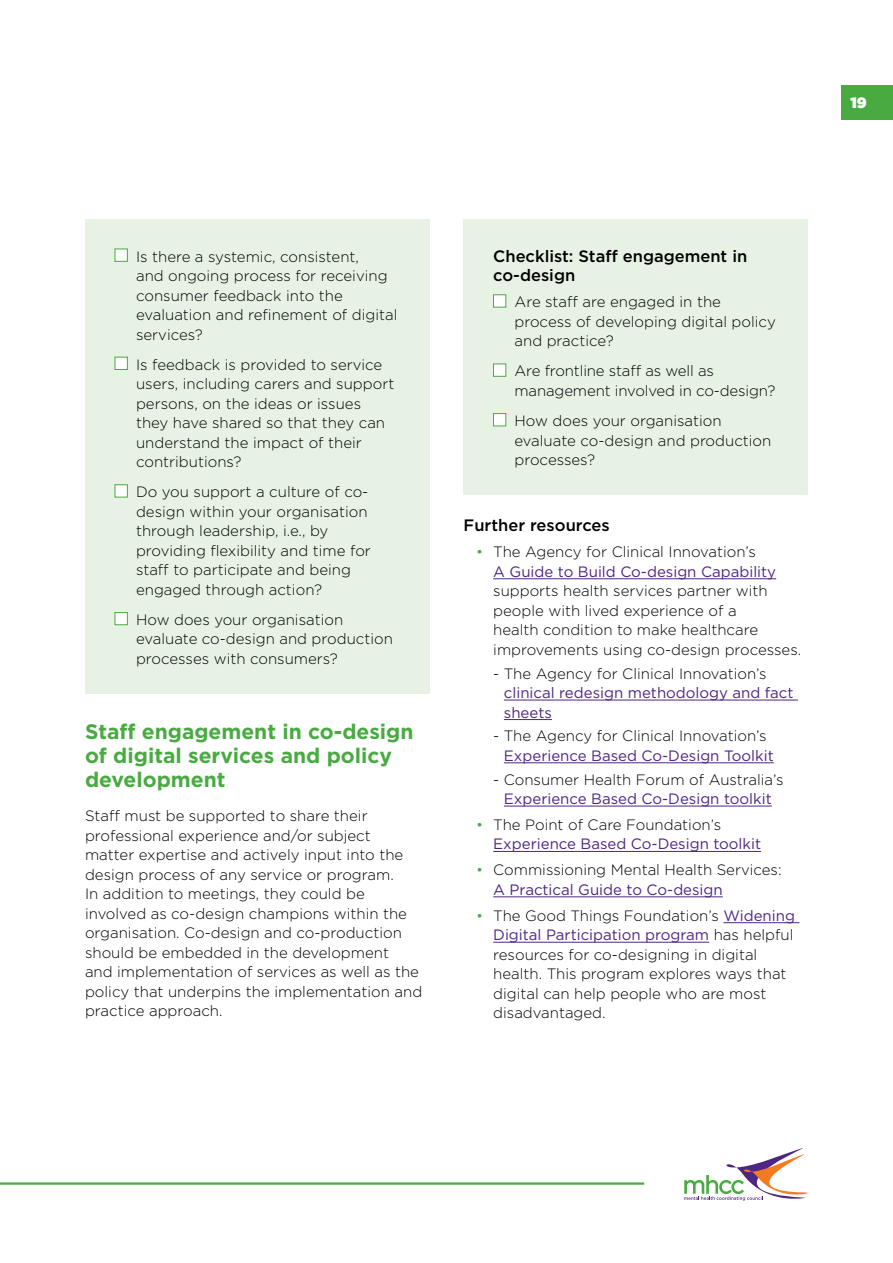
<style>
.page{position:relative;width:893px;height:1263px;background:#fff}
.page>*{position:absolute;margin:0;border:0;box-sizing:border-box;transform-origin:0 0}
.t1{font:700 21px/24px "Gotham";color:#49aa42}
.t2{font:500 16.5px/19.5px "Gotham";color:#000}
.Body{font:300 15px/19.5px "Gotham";color:#000}
.Body-2{font:15px/19.5px "Gotham";color:#4f2683}
.t3{font:900 15px "Gotham";color:#fff}
.s1{color:#49aa42}
.s2{font-weight:400;color:#4f2683}
.s3{font-weight:300;color:#000}
.s4{font-weight:300;color:#49aa42}
</style>
<div class="page">
<div style="left:85px;top:219px;width:344px;height:475px;background:#e8f2e4"></div>
<div style="left:115px;top:249px;width:13px;height:12px;background:#fff;border:1px solid #49aa42"></div>
<div style="left:115px;top:357px;width:13px;height:13px;background:#fff;border:1px solid #49aa42"></div>
<div style="left:115px;top:484px;width:13px;height:13px;background:#fff;border:1px solid #49aa42"></div>
<div style="left:115px;top:612px;width:13px;height:13px;background:#fff;border:1px solid #49aa42"></div>
<hr style="left:493px;top:578px;width:283px;height:1px;background:#4f2683">
<hr style="left:504px;top:700px;width:294px;height:1px;background:#4f2683">
<hr style="left:504px;top:719px;width:48px;height:1px;background:#4f2683">
<hr style="left:504px;top:762px;width:270px;height:1px;background:#4f2683">
<hr style="left:504px;top:806px;width:268px;height:1px;background:#4f2683">
<hr style="left:493px;top:851px;width:268px;height:1px;background:#4f2683">
<hr style="left:493px;top:896px;width:230px;height:1px;background:#4f2683">
<hr style="left:723px;top:922px;width:76px;height:1px;background:#4f2683">
<hr style="left:493px;top:942px;width:216px;height:1px;background:#4f2683">
<div style="left:463px;top:219px;width:345px;height:276px;background:#e8f2e4"></div>
<div style="left:493px;top:295px;width:13px;height:12px;background:#fff;border:1px solid #49aa42"></div>
<div style="left:493px;top:364px;width:13px;height:12px;background:#fff;border:1px solid #49aa42"></div>
<div style="left:493px;top:413px;width:13px;height:13px;background:#fff;border:1px solid #49aa42"></div>
<hr style="left:0;top:1182px;width:644px;height:3px;background:#49aa42">
<svg style="left:684px;top:1148px;width:124px;height:53px"></svg>
<div style="left:842px;top:85px;width:51px;height:34px;background:#49aa42"></div>
<p class="t3" style="left:850px;top:92px;width:18px">19</p>
<p class="Body" style="left:136px;top:246px;width:263px">Is there a systemic, consistent,<br>and ongoing process for receiving consumer feedback into the evaluation and refinement of digital services?</p>
<p class="Body" style="left:136px;top:354px;width:260px">Is feedback is provided to service users, including carers and support persons, on the ideas or issues they have shared so that they can understand the impact of their contributions?</p>
<p class="Body" style="left:136px;top:482px;width:236px">Do you support a culture of co&shy;design within your organisation through leadership, i.e., by providing flexibility and time for staff to participate and being engaged through action?</p>
<p class="Body" style="left:136px;top:609px;width:258px">How does your organisation evaluate co-design and production processes with consumers?</p>
<h1 class="t1" style="left:85px;top:719px;width:330px">Staff engagement in co-design of digital services and policy development</h1>
<p class="Body" style="left:85px;top:806px;width:339px">Staff must be supported to share their professional experience and/or subject matter expertise and actively input into the design process of any service or program.<br>In addition to meetings, they could be involved as co-design champions within the organisation. Co-design and co-production should be embedded in the development<br>and implementation of services as well as the policy that underpins the implementation and practice approach.</p>
<p class="t2" style="left:493px;top:246px;width:256px">Checklist: Staff engagement in co-design</p>
<p class="Body" style="left:514px;top:292px;width:263px">Are staff are engaged in the process of developing digital policy and practice?</p>
<p class="Body" style="left:514px;top:361px;width:262px">Are frontline staff as well as management involved in co-design?</p>
<p class="Body" style="left:514px;top:411px;width:258px">How does your organisation evaluate co-design and production processes?</p>
<h2 class="t2" style="left:463px;top:516px;width:148px">Further resources</h2>
<p class="Body" style="left:493px;top:542px;width:310px;text-indent:-17px"><span class="s1">•</span> The Agency for Clinical Innovation’s<br><span class="s2">A Guide to Build Co-design Capability </span>supports health services partner with people with lived experience of a<br>health condition to make healthcare improvements using co-design processes.</p>
<p class="Body-2" style="left:504px;top:663px;width:291px;text-indent:-11px"><span class="s3">- The Agency for Clinical Innovation’s </span>clinical redesign methodology and fact sheets</p>
<p class="Body" style="left:504px;top:726px;width:271px;text-indent:-11px">- The Agency for Clinical Innovation’s<br><span class="s2">Experience Based Co-Design Toolkit</span></p>
<p class="Body" style="left:493px;top:769px;width:292px;text-align:center">- Consumer Health Forum of Australia’s<br><span class="s2">Experience Based Co-Design toolkit</span></p>
<p class="Body-2" style="left:493px;top:814px;width:269px;text-indent:-17px"><span class="s4">•</span> <span class="s3">The Point of Care Foundation’s<br></span>Experience Based Co-Design toolkit</p>
<p class="Body" style="left:493px;top:860px;width:290px;text-indent:-17px"><span class="s1">•</span> Commissioning Mental Health Services:<br><span class="s2">A Practical Guide to Co-design</span></p>
<p class="Body" style="left:493px;top:905px;width:303px;text-indent:-17px"><span class="s1">•</span> The Good Things Foundation’s <span class="s2">Widening Digital Participation program</span> has helpful resources for co-designing in digital health. This program explores ways that digital can help people who are most disadvantaged.</p>
</div>
